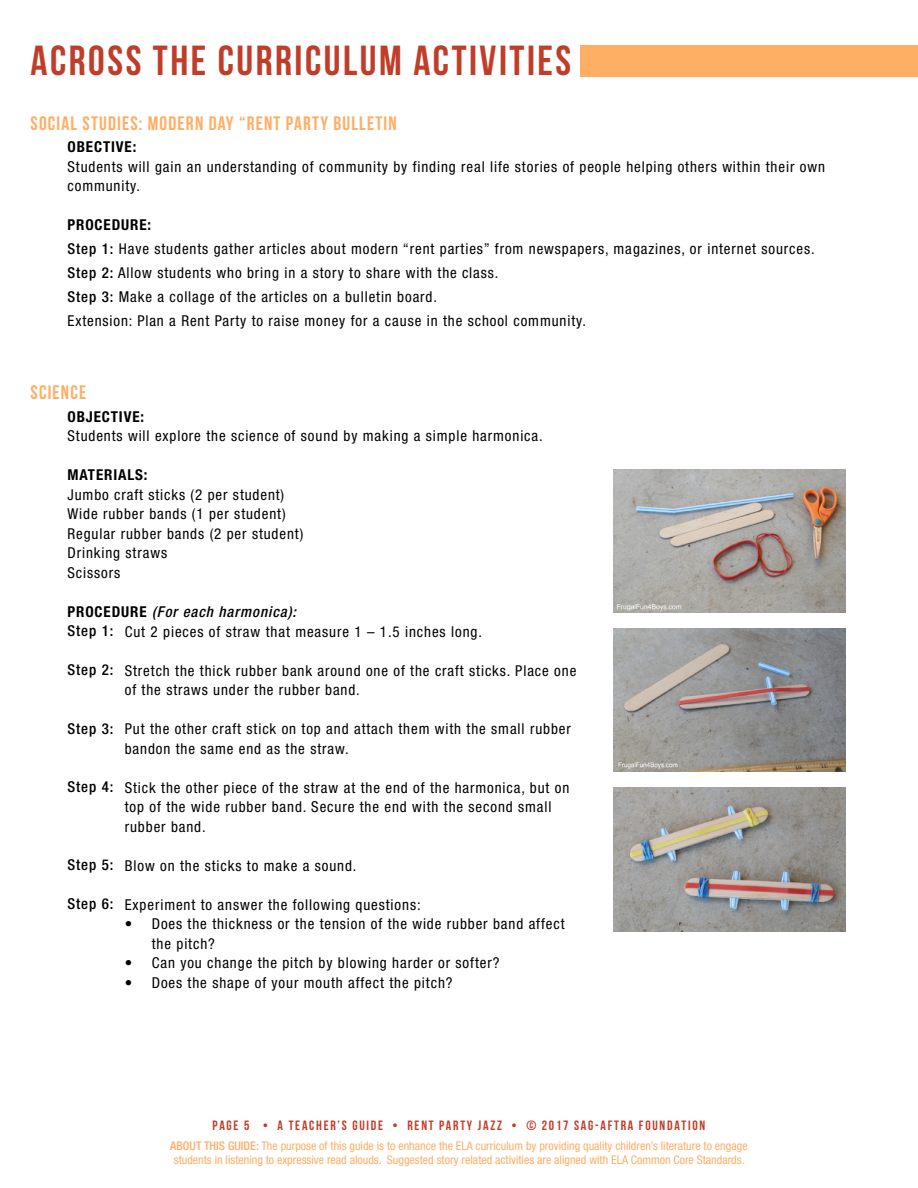
<style>
.page{position:relative;width:918px;height:1188px;background:#fff}
.page>*{position:absolute;margin:0;border:0;box-sizing:border-box;transform-origin:0 0}
.t1{font:700 42px "Bebas Neue";letter-spacing:.06em;color:#c03d29}
.t2{font:700 19.5px "Bebas Neue";letter-spacing:.06em;color:#ffae65}
.t3{font:condensed 15px/19.5px "Helvetica Neue LT Std";letter-spacing:.06em;color:#000}
.t4{font:italic 500 condensed 15px/19.5px "Helvetica Neue LT Std";letter-spacing:.06em;color:#000}
.t5{font:500 condensed 15px "Helvetica Neue LT Std";letter-spacing:.06em;color:#000}
.t6{font:700 condensed 15px "Helvetica Neue LT Std";letter-spacing:.06em;color:#000}
.t7{font:700 13.5px "Bebas Neue";letter-spacing:.13em;color:#c03d29}
.t8{font:condensed 12px/14.4px "Helvetica Neue LT Std";color:#ffae65}
.s1{font-weight:700}
.s2{font-weight:500}
.s3{font-weight:700;font-style:normal}
.s4{font-style:normal}
</style>
<div class="page">
<div style="left:580px;top:45px;width:338px;height:31px;background:#ffae65"></div>
<img style="left:613px;top:469px;width:233px;height:144px">
<img style="left:613px;top:628px;width:233px;height:144px">
<img style="left:613px;top:788px;width:233px;height:143px">
<h1 class="t1" style="left:31px;top:37px;width:542px">ACROSS THE CURRICULUM ACTIVITIES</h1>
<h2 class="t2" style="left:31px;top:112px;width:368px">SOCIAL STUDIES: MODERN DAY “RENT PARTY BULLETIN</h2>
<p class="t6" style="left:68px;top:138px;width:70px">OBECTIVE:</p>
<p class="t3" style="left:68px;top:156px;width:759px">Students will gain an understanding of community by finding real life stories of people helping others within their own community.</p>
<p class="t3" style="left:68px;top:213px;width:749px;line-height:24px"><span class="s1">PROCEDURE:<br></span><span class="s2">Step 1:</span> Have students gather articles about modern “rent parties” from newspapers, magazines, or internet sources.<br><span class="s2">Step 2:</span> Allow students who bring in a story to share with the class.<br><span class="s2">Step 3:</span> Make a collage of the articles on a bulletin board.<br>Extension: Plan a Rent Party to raise money for a cause in the school community.</p>
<h2 class="t2" style="left:31px;top:382px;width:57px">SCIENCE</h2>
<p class="t6" style="left:68px;top:407px;width:78px">OBJECTIVE:</p>
<p class="t3" style="left:68px;top:426px;width:477px">Students will explore the science of sound by making a simple harmonica.</p>
<p class="t6" style="left:68px;top:466px;width:82px">MATERIALS:</p>
<p class="t3" style="left:68px;top:484px;width:237px">Jumbo craft sticks (2 per student)<br>Wide rubber bands (1 per student)<br>Regular rubber bands (2 per student)<br>Drinking straws<br>Scissors</p>
<p class="t4" style="left:68px;top:602px;width:230px"><span class="s3">PROCEDURE</span> (For each harmonica):<br><span class="s4">Step 1:</span></p>
<p class="t5" style="left:68px;top:661px;width:47px">Step 2:</p>
<p class="t3" style="left:125px;top:622px;width:359px">Cut 2 pieces of straw that measure 1 – 1.5 inches long.</p>
<p class="t3" style="left:125px;top:661px;width:453px">Stretch the thick rubber bank around one of the craft sticks. Place one of the straws under the rubber band.</p>
<p class="t3" style="left:125px;top:719px;width:448px">Put the other craft stick on top and attach them with the small rubber bandon the same end as the straw.</p>
<p class="t3" style="left:125px;top:778px;width:446px">Stick the other piece of the straw at the end of the harmonica, but on top of the wide rubber band. Secure the end with the second small rubber band.</p>
<p class="t3" style="left:125px;top:856px;width:233px">Blow on the sticks to make a sound.</p>
<p class="t3" style="left:125px;top:895px;width:297px">Experiment to answer the following questions:</p>
<p class="t3" style="left:152px;top:914px;width:414px;text-indent:-27px">• Does the thickness or the tension of the wide rubber band affect the pitch?</p>
<p class="t3" style="left:125px;top:953px;width:376px">• Can you change the pitch by blowing harder or softer?</p>
<p class="t3" style="left:125px;top:973px;width:329px">• Does the shape of your mouth affect the pitch?</p>
<p class="t5" style="left:68px;top:719px;width:47px">Step 3:</p>
<p class="t5" style="left:68px;top:778px;width:47px">Step 4:</p>
<p class="t5" style="left:68px;top:856px;width:47px">Step 5:</p>
<p class="t5" style="left:68px;top:895px;width:47px">Step 6:</p>
<p class="t7" style="left:213px;top:1118px;width:494px">PAGE 5 • A TEACHER’S GUIDE • RENT PARTY JAZZ • © 2017 SAG-AFTRA FOUNDATION</p>
<p class="t8" style="left:170px;top:1138px;width:579px"><span class="s2">ABOUT THIS GUIDE:</span> The purpose of this guide is to enhance the ELA curriculum by providing quality children’s literature to engage students in listening to expressive read alouds. Suggested story related activities are aligned with ELA Common Core Standards.</p>
</div>
